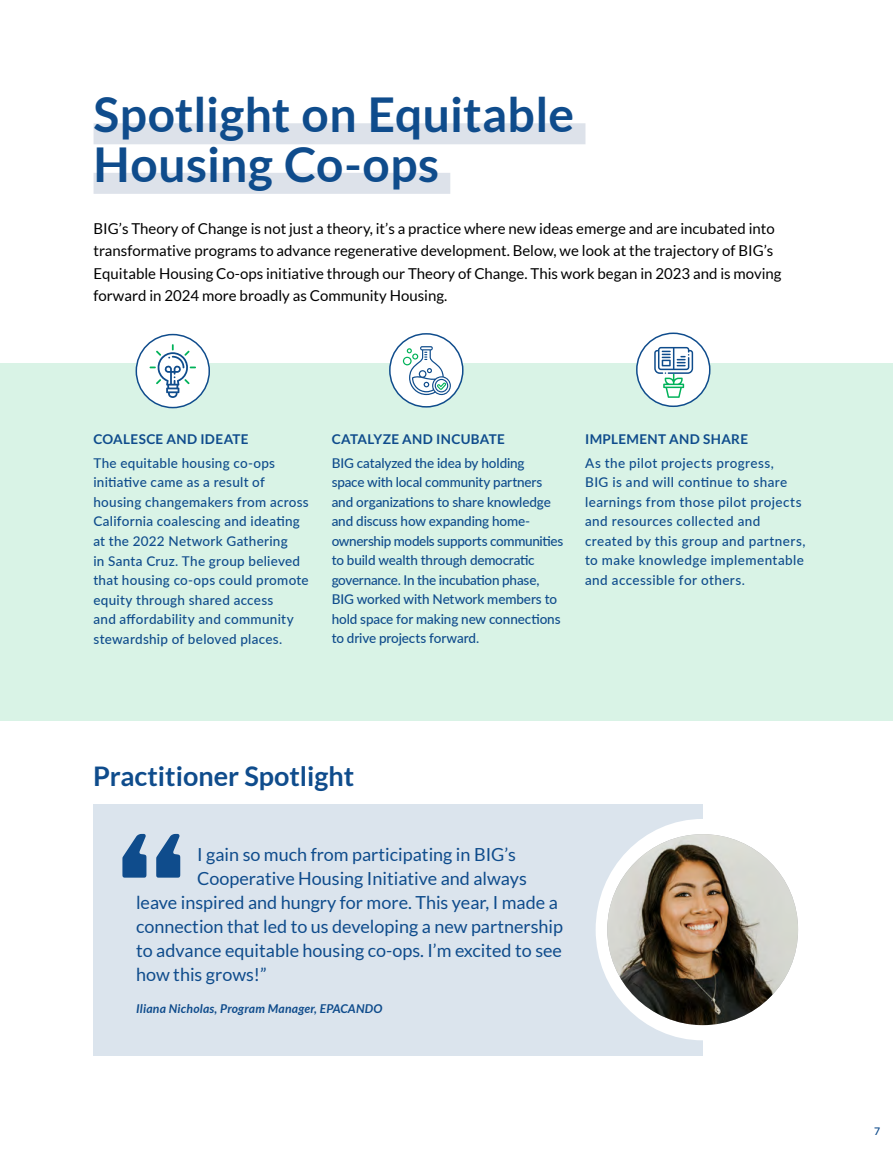
<style>
.page{position:relative;width:893px;height:1149px;background:#fff}
.page>*{position:absolute;margin:0;border:0;box-sizing:border-box;transform-origin:0 0}
.t1{font:700 48px/49.5px "Lato";letter-spacing:.005em;color:#0f4c8c}
.t2{font:700 27px "Lato";color:#0f4c8c}
.t3{font:18px "Lato";color:#0f4c8c}
.t4{font:15px/22.5px "Lato";color:#000}
.t5{font:500 13.5px/19.5px "Lato";letter-spacing:.02em;color:#0f4c8c}
.t6{font:500 13.5px/19.5px "Lato";letter-spacing:-.01em;color:#0f4c8c}
.t7{font:700 13.5px "Lato";letter-spacing:.025em;color:#0f4c8c}
.t8{font:italic 700 12.15px "Lato";letter-spacing:.02em;color:#0f4c8c}
.t9{font:600 10.5px "Lato";color:#0f4c8c}
</style>
<div class="page">
<div style="left:0;top:363px;width:893px;height:357px;background:#d9f3e6"></div>
<div style="left:94px;top:123px;width:491px;height:21px;background:#dde2ea"></div>
<div style="left:94px;top:173px;width:356px;height:21px;background:#dde2ea"></div>
<div style="left:390px;top:334px;width:73px;height:73px;background:#fff;border-radius:50%"></div>
<div style="left:389px;top:333px;width:74px;height:74px;border:2px solid #0f4c8c;border-radius:50%"></div>
<svg style="left:403px;top:346px;width:48px;height:49px"></svg>
<div style="left:93px;top:803px;width:609px;height:252px;background:#dbe4ed"></div>
<div style="left:596px;top:818px;width:214px;height:221px;background:#fff;border-radius:50%"></div>
<img style="left:607px;top:833px;width:191px;height:191px;border-radius:95px">
<svg style="left:122px;top:833px;width:58px;height:44px"></svg>
<div style="left:136px;top:334px;width:73px;height:73px;background:#fff;border-radius:50%"></div>
<div style="left:136px;top:334px;width:74px;height:74px;border:2px solid #0f4c8c;border-radius:50%"></div>
<svg style="left:150px;top:344px;width:46px;height:54px"></svg>
<div style="left:637px;top:333px;width:73px;height:73px;background:#fff;border-radius:50%"></div>
<div style="left:636px;top:332px;width:74px;height:75px;border:2px solid #0f4c8c;border-radius:50%"></div>
<svg style="left:654px;top:347px;width:39px;height:50px"></svg>
<h1 class="t1" style="left:94px;top:89px;width:482px">Spotlight on Equitable<br>Housing Co-ops</h1>
<p class="t4" style="left:94px;top:217px;width:689px">BIG’s Theory of Change is not just a theory, it’s a practice where new ideas emerge and are incubated into transformative programs to advance regenerative development. Below, we look at the trajectory of BIG’s Equitable Housing Co-ops initiative through our Theory of Change. This work began in 2023 and is moving forward in 2024 more broadly as Community Housing.</p>
<p class="t7" style="left:93px;top:431px;width:157px">COALESCE AND IDEATE</p>
<p class="t5" style="left:93px;top:452px;width:217px">The equitable housing co-ops initiative came as a result of housing changemakers from across<br>California coalescing and ideating at the 2022 Network Gathering<br>in Santa Cruz. The group believed that housing co-ops could promote equity through shared access<br>and affordability and community stewardship of beloved places.</p>
<p class="t7" style="left:332px;top:431px;width:175px">CATALYZE AND INCUBATE</p>
<p class="t6" style="left:332px;top:452px;width:233px">BIG catalyzed the idea by holding<br>space with local community partners and organizations to share knowledge and discuss how expanding home&shy;ownership models supports communities to build wealth through democratic governance. In the incubation phase, BIG worked with Network members to hold space for making new connections to drive projects forward.</p>
<p class="t7" style="left:585px;top:431px;width:165px">IMPLEMENT AND SHARE</p>
<p class="t5" style="left:585px;top:452px;width:222px">As the pilot projects progress,<br>BIG is and will continue to share learnings from those pilot projects and resources collected and created by this group and partners, to make knowledge implementable and accessible for others.</p>
<h2 class="t2" style="left:93px;top:760px;width:263px">Practitioner Spotlight</h2>
<h3 class="t3" style="left:197px;top:844px;width:320px">I gain so much from participating in BIG’s</h3>
<h3 class="t3" style="left:197px;top:868px;width:331px">Cooperative Housing Initiative and always</h3>
<h3 class="t3" style="left:136px;top:892px;width:423px">leave inspired and hungry for more. This year, I made a</h3>
<h3 class="t3" style="left:136px;top:916px;width:429px">connection that led to us developing a new partnership</h3>
<h3 class="t3" style="left:136px;top:940px;width:427px">to advance equitable housing co-ops. I’m excited to see</h3>
<h3 class="t3" style="left:136px;top:964px;width:132px">how this grows!”</h3>
<p class="t8" style="left:136px;top:1001px;width:248px">Iliana Nicholas, Program Manager, EPACANDO</p>
<p class="t9" style="left:874px;top:1123px;width:8px">7</p>
</div>
